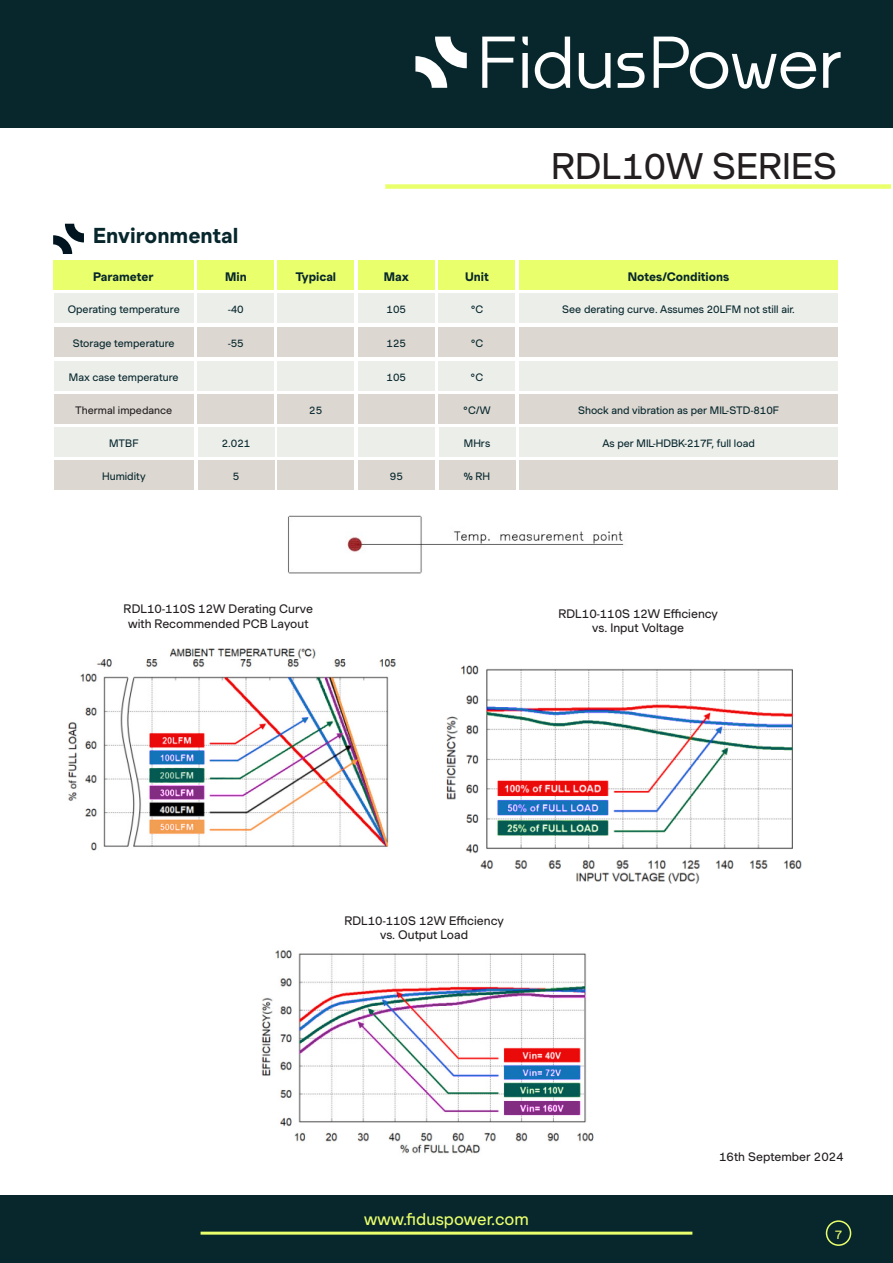
<style>
.page{position:relative;width:893px;height:1263px;background:#fff}
.page>*{position:absolute;margin:0;border:0;box-sizing:border-box;transform-origin:0 0}
.Other_Page_Part_Number{font:36px "Muoto";color:#231f20}
.Green_Titles{font:700 21px "Muoto";color:#07272d}
.t1{font:16.5px "Muoto";color:#eaff6c}
.Data_On_Left{font:12px "Muoto";color:#231f20}
.Data_On_Left-2{font:700 12px "Muoto";color:#07272d}
.Data_On_Left-3{font:12px "Muoto";color:#eaff6c}
.Data_On_Left-4{font:10.5px "Muoto";color:#07272d}
.Data_Input{font:10.5px "Muoto";color:#07272d}
.Data_On_Left-5{font:10.5px "Muoto";color:#231f20}
</style>
<div class="page">
<div style="left:0;top:0;width:893px;height:128px;background:#07272d"></div>
<div style="left:0;top:1196px;width:893px;height:67px;background:#07272d"></div>
<hr style="left:201px;top:1231px;width:491px;height:3px;background:#eaff6c">
<div style="left:826px;top:1220px;width:25px;height:26px;border:2px solid #eaff6c;border-radius:50%"></div>
<div style="left:358px;top:260px;width:77px;height:30px;background:#eaff6c"></div>
<div style="left:439px;top:260px;width:76px;height:30px;background:#eaff6c"></div>
<div style="left:53px;top:260px;width:140px;height:30px;background:#eaff6c"></div>
<div style="left:519px;top:260px;width:319px;height:30px;background:#eaff6c"></div>
<div style="left:277px;top:260px;width:77px;height:30px;background:#eaff6c"></div>
<div style="left:198px;top:260px;width:76px;height:30px;background:#eaff6c"></div>
<div style="left:277px;top:327px;width:77px;height:30px;background:#dcd7d1"></div>
<div style="left:198px;top:294px;width:76px;height:29px;background:#eceeea"></div>
<div style="left:54px;top:294px;width:139px;height:29px;background:#eceeea"></div>
<div style="left:198px;top:327px;width:76px;height:30px;background:#dcd7d1"></div>
<div style="left:519px;top:327px;width:319px;height:30px;background:#dcd7d1"></div>
<div style="left:519px;top:294px;width:319px;height:29px;background:#eceeea"></div>
<div style="left:358px;top:327px;width:77px;height:30px;background:#dcd7d1"></div>
<div style="left:277px;top:294px;width:77px;height:29px;background:#eceeea"></div>
<div style="left:358px;top:294px;width:77px;height:29px;background:#eceeea"></div>
<div style="left:439px;top:294px;width:76px;height:29px;background:#eceeea"></div>
<div style="left:198px;top:394px;width:76px;height:30px;background:#dcd7d1"></div>
<div style="left:439px;top:327px;width:76px;height:30px;background:#dcd7d1"></div>
<div style="left:54px;top:394px;width:139px;height:30px;background:#dcd7d1"></div>
<div style="left:277px;top:394px;width:77px;height:30px;background:#dcd7d1"></div>
<div style="left:439px;top:394px;width:76px;height:30px;background:#dcd7d1"></div>
<div style="left:54px;top:327px;width:139px;height:30px;background:#dcd7d1"></div>
<div style="left:519px;top:394px;width:319px;height:30px;background:#dcd7d1"></div>
<div style="left:358px;top:394px;width:77px;height:30px;background:#dcd7d1"></div>
<svg style="left:53px;top:224px;width:31px;height:30px"></svg>
<div style="left:519px;top:361px;width:319px;height:29px;background:#eceeea"></div>
<div style="left:439px;top:361px;width:76px;height:29px;background:#eceeea"></div>
<div style="left:277px;top:361px;width:77px;height:29px;background:#eceeea"></div>
<div style="left:54px;top:361px;width:139px;height:29px;background:#eceeea"></div>
<div style="left:358px;top:361px;width:77px;height:29px;background:#eceeea"></div>
<div style="left:198px;top:361px;width:76px;height:29px;background:#eceeea"></div>
<img style="left:288px;top:515px;width:336px;height:59px">
<img style="left:68px;top:648px;width:328px;height:203px">
<img style="left:446px;top:665px;width:356px;height:219px">
<img style="left:261px;top:950px;width:333px;height:204px">
<svg style="left:482px;top:37px;width:33px;height:51px"></svg>
<svg style="left:522px;top:37px;width:6px;height:51px"></svg>
<svg style="left:535px;top:37px;width:35px;height:52px"></svg>
<svg style="left:579px;top:53px;width:31px;height:36px"></svg>
<svg style="left:617px;top:53px;width:28px;height:35px"></svg>
<svg style="left:654px;top:37px;width:162px;height:52px"></svg>
<svg style="left:823px;top:52px;width:18px;height:36px"></svg>
<svg style="left:415px;top:37px;width:52px;height:51px"></svg>
<div style="left:385px;top:184px;width:506px;height:5px;background:#eaff6c"></div>
<div style="left:519px;top:460px;width:319px;height:30px;background:#dcd7d1"></div>
<div style="left:439px;top:460px;width:76px;height:30px;background:#dcd7d1"></div>
<div style="left:278px;top:460px;width:76px;height:30px;background:#dcd7d1"></div>
<div style="left:198px;top:460px;width:76px;height:30px;background:#dcd7d1"></div>
<div style="left:358px;top:460px;width:77px;height:30px;background:#dcd7d1"></div>
<div style="left:54px;top:460px;width:140px;height:30px;background:#dcd7d1"></div>
<div style="left:519px;top:427px;width:319px;height:30px;background:#eceeea"></div>
<div style="left:54px;top:427px;width:140px;height:30px;background:#eceeea"></div>
<div style="left:198px;top:427px;width:76px;height:30px;background:#eceeea"></div>
<div style="left:439px;top:427px;width:76px;height:30px;background:#eceeea"></div>
<div style="left:358px;top:427px;width:77px;height:30px;background:#eceeea"></div>
<div style="left:278px;top:427px;width:76px;height:30px;background:#eceeea"></div>
<p class="Green_Titles" style="left:93px;top:220px;width:147px">Environmental</p>
<p class="Other_Page_Part_Number" style="left:551px;top:140px;width:287px">RDL10W SERIES</p>
<p class="Data_On_Left-2" style="left:93px;top:267px;width:62px">Parameter</p>
<p class="Data_On_Left-2" style="left:225px;top:267px;width:23px">Min</p>
<p class="Data_On_Left-2" style="left:295px;top:267px;width:42px">Typical</p>
<p class="Data_On_Left-2" style="left:384px;top:267px;width:27px">Max</p>
<p class="Data_On_Left-2" style="left:465px;top:267px;width:25px">Unit</p>
<p class="Data_On_Left-2" style="left:628px;top:267px;width:103px">Notes/Conditions</p>
<p class="Data_On_Left-4" style="left:68px;top:302px;width:114px">Operating temperature</p>
<p class="Data_On_Left-4" style="left:228px;top:302px;width:17px">-40</p>
<p class="Data_On_Left-4" style="left:387px;top:302px;width:21px">105</p>
<p class="Data_On_Left-4" style="left:471px;top:302px;width:14px">°C</p>
<p class="Data_On_Left-4" style="left:562px;top:302px;width:234px">See derating curve. Assumes 20LFM not still air.</p>
<p class="Data_On_Left-4" style="left:228px;top:336px;width:17px">-55</p>
<p class="Data_On_Left-4" style="left:73px;top:336px;width:103px">Storage temperature</p>
<p class="Data_On_Left-4" style="left:387px;top:336px;width:21px">125</p>
<p class="Data_On_Left-4" style="left:471px;top:336px;width:14px">°C</p>
<p class="Data_On_Left-4" style="left:69px;top:369px;width:111px">Max case temperature</p>
<p class="Data_On_Left-4" style="left:387px;top:369px;width:21px">105</p>
<p class="Data_On_Left-4" style="left:471px;top:369px;width:14px">°C</p>
<p class="Data_On_Left-5" style="left:75px;top:403px;width:99px">Thermal impedance</p>
<p class="Data_On_Left-4" style="left:309px;top:403px;width:15px">25</p>
<p class="Data_On_Left-4" style="left:463px;top:403px;width:29px">°C/W</p>
<p class="Data_Input" style="left:578px;top:403px;width:202px">Shock and vibration as per MIL-STD-810F</p>
<p class="Data_On_Left-4" style="left:109px;top:436px;width:31px">MTBF</p>
<p class="Data_On_Left-4" style="left:222px;top:436px;width:30px">2.021</p>
<p class="Data_On_Left-4" style="left:464px;top:436px;width:28px">MHrs</p>
<p class="Data_Input" style="left:602px;top:436px;width:154px">As per MIL-HDBK-217F, full load</p>
<p class="Data_On_Left-4" style="left:102px;top:469px;width:45px">Humidity</p>
<p class="Data_On_Left-4" style="left:233px;top:469px;width:8px">5</p>
<p class="Data_On_Left-4" style="left:390px;top:469px;width:15px">95</p>
<p class="Data_On_Left" style="left:124px;top:600px;width:191px">RDL10-110S 12W Derating Curve</p>
<p class="Data_On_Left" style="left:128px;top:614px;width:182px">with Recommended PCB Layout</p>
<p class="Data_On_Left-4" style="left:464px;top:469px;width:28px">% RH</p>
<p class="Data_On_Left" style="left:558px;top:604px;width:161px">RDL10-110S 12W Efficiency</p>
<p class="Data_On_Left" style="left:592px;top:619px;width:93px">vs. Input Voltage</p>
<p class="Data_On_Left" style="left:344px;top:911px;width:161px">RDL10-110S 12W Efficiency</p>
<p class="Data_On_Left" style="left:380px;top:926px;width:89px">vs. Output Load</p>
<h3 class="t1" style="left:364px;top:1207px;width:166px">www.fiduspower.com</h3>
<p class="Data_On_Left" style="left:719px;top:1147px;width:126px">16th September 2024</p>
<p class="Data_On_Left-3" style="left:835px;top:1226px;width:9px">7</p>
</div>
